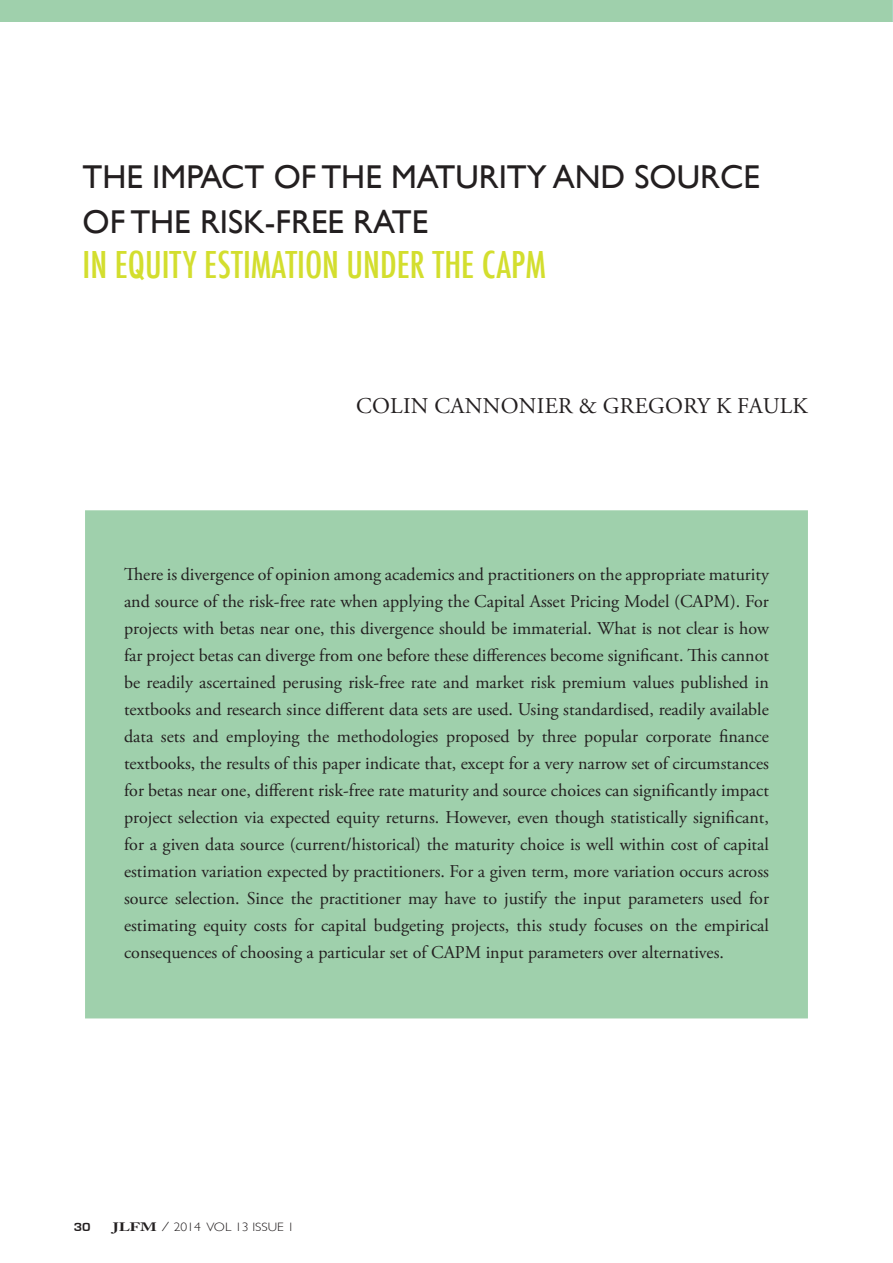
<style>
.page{position:relative;width:893px;height:1263px;background:#fff}
.page>*{position:absolute;margin:0;border:0;box-sizing:border-box;transform-origin:0 0}
.t1{font:500 condensed 36px "Futura";color:#d3de2e}
.t2{font:33px/45px "Gill Sans";color:#231f20}
.t3{font:22.5px "Adobe Garamond Pro";letter-spacing:.015em;color:#231f20}
.Body_Text{font:18px/27px "Adobe Garamond Pro";color:#231f20;text-align:justify}
.t4{font:300 12.15px "Gill Sans";color:#231f20;scale:1.11 1}
.t5{font:700 12.15px "Eurostile";color:#231f20;scale:1.11 1}
.s1{font-family:"Adobe Caslon Pro";font-weight:700}
.s2{font-family:"Trajan Pro";font-weight:400}
</style>
<div class="page">
<div style="left:0;top:0;width:893px;height:21px;background:#9fd0ac"></div>
<svg style="left:892px;top:0;width:1px;height:21px"></svg>
<div style="left:87px;top:512px;width:719px;height:505px;background:#9fd0ac"></div>
<div style="left:85px;top:510px;width:723px;height:508px;border:3px solid #9fd0ac"></div>
<p class="t2" style="left:83px;top:155px;width:679px">THE IMPACT OF THE MATURITY AND SOURCE<br>OF THE RISK-FREE RATE</p>
<p class="t1" style="left:83px;top:242px;width:465px">IN EQUITY ESTIMATION UNDER THE CAPM</p>
<p class="t3" style="left:356px;top:392px;width:453px">COLIN CANNONIER &amp; GREGORY K FAULK</p>
<p class="Body_Text" style="left:124px;top:561px;width:646px">There is divergence of opinion among academics and practitioners on the appropriate maturity and source of the risk-free rate when applying the Capital Asset Pricing Model (CAPM). For projects with betas near one, this divergence should be immaterial. What is not clear is how far project betas can diverge from one before these differences become significant. This cannot be readily ascertained perusing risk-free rate and market risk premium values published in textbooks and research since different data sets are used. Using standardised, readily available data sets and employing the methodologies proposed by three popular corporate finance textbooks, the results of this paper indicate that, except for a very narrow set of circumstances for betas near one, different risk-free rate maturity and source choices can significantly impact project selection via expected equity returns. However, even though statistically significant, for a given data source (current/historical) the maturity choice is well within cost of capital estimation variation expected by practitioners. For a given term, more variation occurs across source selection. Since the practitioner may have to justify the input parameters used for estimating equity costs for capital budgeting projects, this study focuses on the empirical consequences of choosing a particular set of CAPM input parameters over alternatives.</p>
<p class="t5" style="left:74px;top:1220px;width:17px">30</p>
<p class="t4" style="left:113px;top:1220px;width:165px"><span class="s1">JLFM</span> <span class="s2">/</span> 2014 VOL 13 ISSUE 1</p>
</div>
